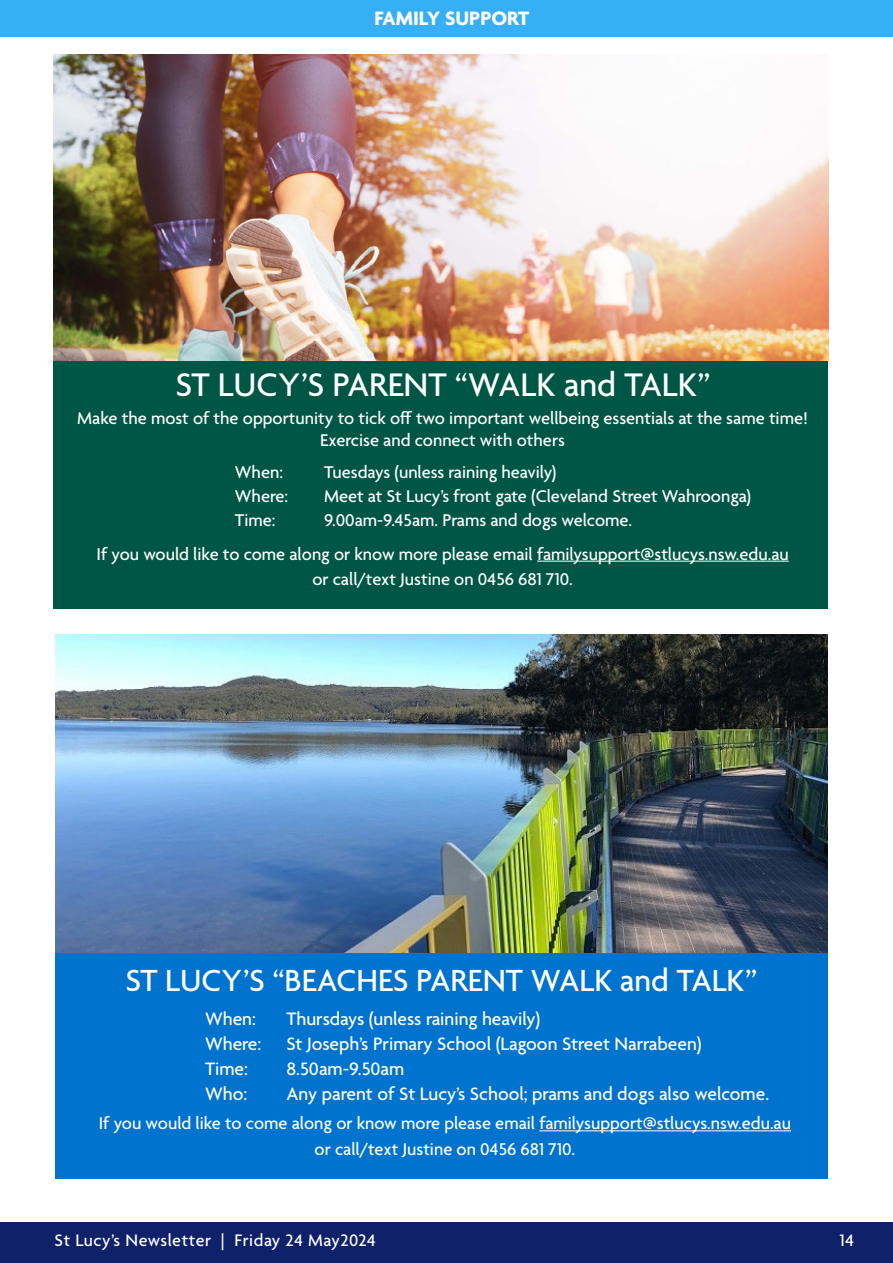
<style>
.page{position:relative;width:893px;height:1263px;background:#fff}
.page>*{position:absolute;margin:0;border:0;box-sizing:border-box;transform-origin:0 0}
.t1{font:500 35.4px "Agenda";color:#fff}
.t2{font:500 33px "Agenda";color:#fff}
.t3{font:700 21px "Agenda";color:#fff}
.t4{font:500 19.5px "Agenda";color:#fff}
.t5{font:500 18.45px/25.5px "Agenda";color:#fff;text-align:center}
.t6{font:500 18px "Agenda";letter-spacing:.03em;color:#fff}
</style>
<div class="page">
<div style="left:0;top:1222px;width:893px;height:41px;background:#0f2169"></div>
<div style="left:0;top:0;width:893px;height:36px;background:#36aff6"></div>
<div style="left:55px;top:660px;width:772px;height:518px;background:#0073ce"></div>
<img style="left:55px;top:634px;width:772px;height:318px">
<hr style="left:539px;top:1130px;width:252px;height:1px;background:#fff">
<div style="left:53px;top:70px;width:775px;height:538px;background:#005645"></div>
<img style="left:53px;top:54px;width:775px;height:306px">
<hr style="left:537px;top:561px;width:252px;height:1px;background:#fff">
<p class="t3" style="left:374px;top:7px;width:156px">FAMILY SUPPORT</p>
<p class="t1" style="left:175px;top:366px;width:537px">ST LUCY’S PARENT “WALK and TALK”</p>
<p class="t5" style="left:77px;top:409px;width:732px;line-height:21.1px">Make the most of the opportunity to tick off two important wellbeing essentials at the same time!<br>Exercise and connect with others</p>
<p class="t5" style="left:235px;top:461px;width:50px">When:</p>
<p class="t5" style="left:324px;top:461px;width:234px">Tuesdays (unless raining heavily)</p>
<p class="t5" style="left:235px;top:485px;width:55px">Where:</p>
<p class="t5" style="left:324px;top:485px;width:429px">Meet at St Lucy’s front gate (Cleveland Street Wahroonga)</p>
<p class="t5" style="left:235px;top:509px;width:42px">Time:</p>
<p class="t5" style="left:96px;top:505px;width:694px;line-height:33.5px;text-align:left;text-indent:227px">9.00am-9.45am. Prams and dogs welcome.<br>If you would like to come along or know more please email familysupport@stlucys.nsw.edu.au</p>
<p class="t5" style="left:312px;top:568px;width:262px">or call/text Justine on 0456 681 710.</p>
<p class="t2" style="left:126px;top:963px;width:633px">ST LUCY’S “BEACHES PARENT WALK and TALK”</p>
<p class="t4" style="left:205px;top:1008px;width:52px">When:</p>
<p class="t4" style="left:286px;top:1008px;width:255px">Thursdays (unless raining heavily)</p>
<p class="t4" style="left:205px;top:1033px;width:58px">Where:</p>
<p class="t4" style="left:286px;top:1033px;width:417px">St Joseph’s Primary School (Lagoon Street Narrabeen)</p>
<p class="t4" style="left:205px;top:1058px;width:44px">Time:</p>
<p class="t4" style="left:286px;top:1058px;width:120px">8.50am-9.50am</p>
<p class="t4" style="left:205px;top:1083px;width:44px">Who:</p>
<p class="t4" style="left:286px;top:1083px;width:484px">Any parent of St Lucy’s School; prams and dogs also welcome.</p>
<p class="t5" style="left:99px;top:1112px;width:694px">If you would like to come along or know more please email familysupport@stlucys.nsw.edu.au or call/text Justine on 0456 681 710.</p>
<p class="t6" style="left:55px;top:1231px;width:323px">St Lucy’s Newsletter | Friday 24 May2024</p>
<p class="t6" style="left:840px;top:1231px;width:16px">14</p>
</div>
